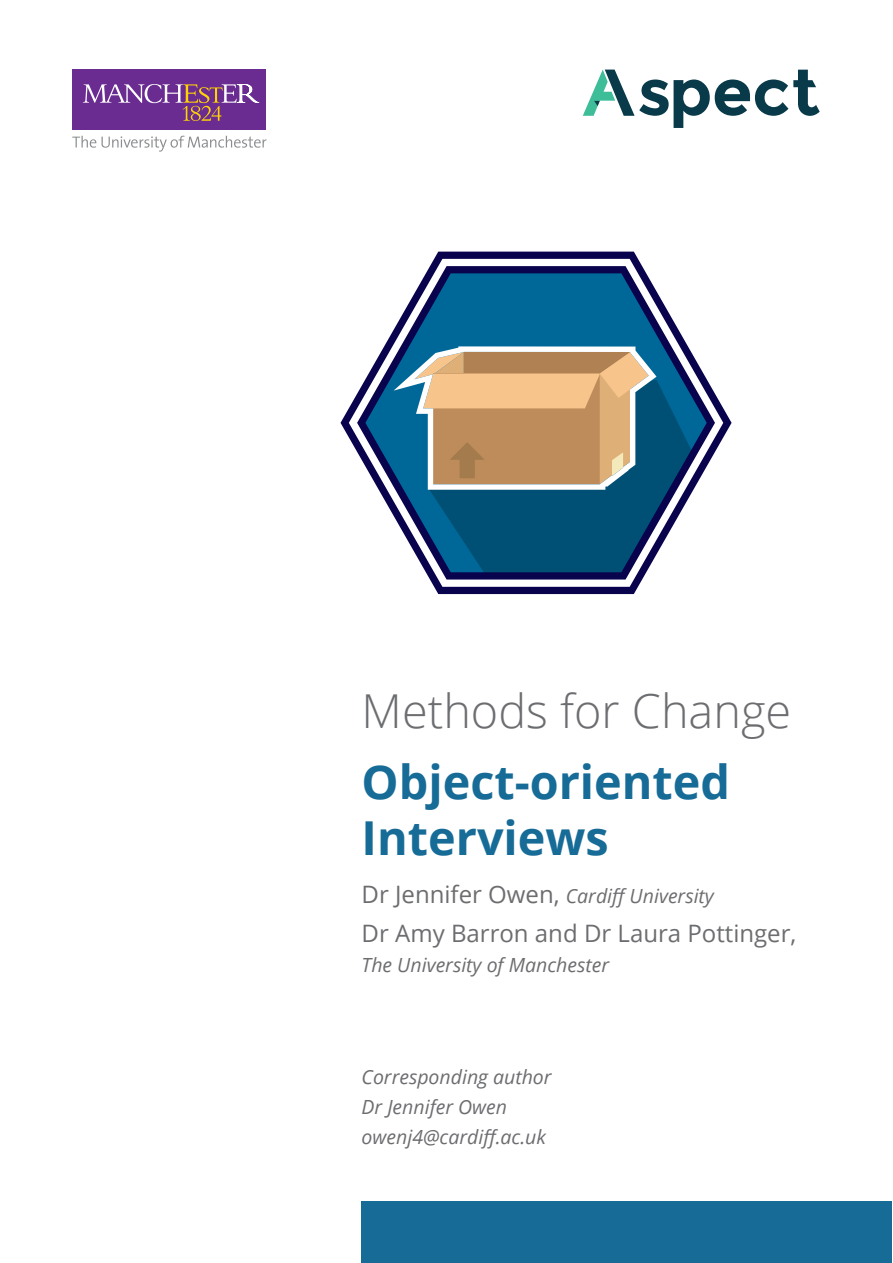
<style>
.page{position:relative;width:893px;height:1263px;background:#fff}
.page>*{position:absolute;margin:0;border:0;box-sizing:border-box;transform-origin:0 0}
.Body_Text{font:700 46.8px/56.1px "Open Sans";color:#166b97}
.t1{font:300 46.8px "Open Sans";color:#6c6d70}
.t2{font:24px "Open Sans";color:#6c6d70}
.t3{font:italic 19.5px "Open Sans";color:#6c6d70}
.s1{font-style:normal;font-size:24px}
</style>
<div class="page">
<div style="left:72px;top:70px;width:194px;height:60px;background:#6a2c91"></div>
<svg style="left:83px;top:84px;width:176px;height:37px"></svg>
<svg style="left:72px;top:136px;width:24px;height:12px"></svg>
<svg style="left:102px;top:136px;width:164px;height:16px"></svg>
<svg style="left:583px;top:70px;width:237px;height:58px"></svg>
<svg style="left:341px;top:252px;width:391px;height:342px"></svg>
<svg style="left:349px;top:259px;width:374px;height:328px"></svg>
<svg style="left:394px;top:346px;width:262px;height:144px;background:#a99a7f"></svg>
<div style="left:362px;top:1201px;width:530px;height:62px;background:#166b97"></div>
<p class="t1" style="left:362px;top:679px;width:431px">Methods for Change</p>
<p class="Body_Text" style="left:362px;top:753px;width:370px">Object-oriented<br>Interviews</p>
<p class="t3" style="left:362px;top:883px;width:354px"><span class="s1">Dr Jennifer Owen,</span> Cardiff University</p>
<p class="t2" style="left:362px;top:917px;width:436px">Dr Amy Barron and Dr Laura Pottinger,</p>
<p class="t3" style="left:362px;top:952px;width:249px">The University of Manchester</p>
<p class="t3" style="left:362px;top:1064px;width:191px">Corresponding author</p>
<p class="t3" style="left:362px;top:1094px;width:147px">Dr Jennifer Owen</p>
<p class="t3" style="left:362px;top:1124px;width:186px">owenj4@cardiff.ac.uk</p>
</div>
